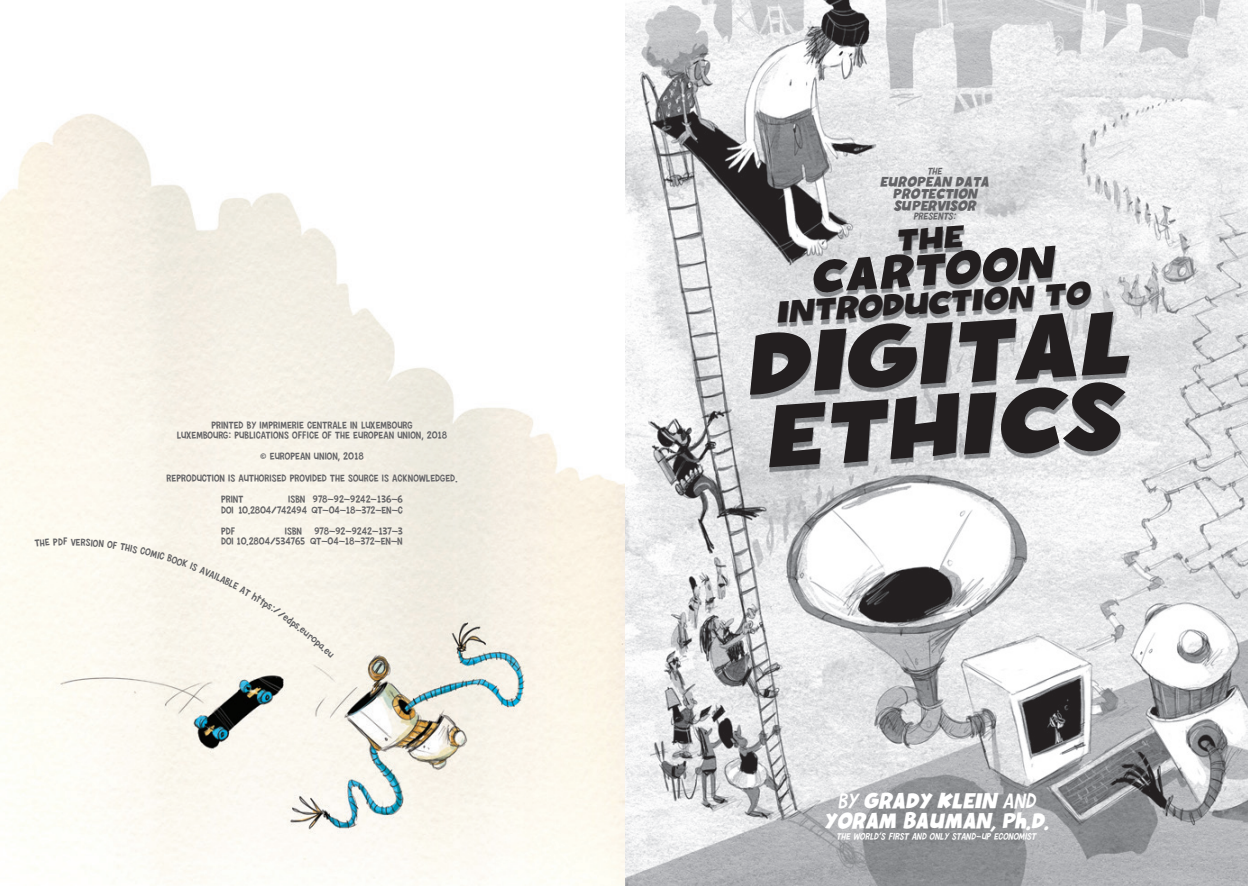
<style>
.page{position:relative;width:1248px;height:886px;background:#fff}
.page>*{position:absolute;margin:0;border:0;box-sizing:border-box;transform-origin:0 0}
.narrator-big{font:italic 700 95.12px/72.8px "Calculus";color:#231f20;scale:1.19 1}
.narrator-big-2{font:italic 700 48.12px "Calculus";color:#231f20;scale:1.19 1}
.narrator-big-3{font:italic 700 33.12px "Calculus";color:#231f20;scale:1.19 1}
.speech{font:italic 700 23.5px/20px "Calculus";color:#fff;text-align:center}
.speech-2{font:italic 700 15px/12px "Calculus";color:#636366;text-align:center}
.speech-3{font:500 11.25px/10.6px "Calculus";color:#636366;text-align:right}
.speech-4{font:italic 500 11.25px "Calculus";color:#636366}
.speech-5{font:italic 500 10.5px "Calculus";color:#fff}
.s1{font-weight:500}
.s2{font-size:21.62px}
</style>
<div class="page">
<img style="left:0;top:0;width:1247px;height:886px">
<svg style="left:895px;top:225px;width:69px;height:26px;background:#b0b2b4"></svg>
<svg style="left:35px;top:537px;width:29px;height:10px"></svg>
<div style="left:71px;top:538px;width:263px;height:120px;background:#faf7ed"></div>
<p class="speech-3" style="left:63px;top:536px;width:6px">F</p>
<p class="speech-3" style="left:211px;top:419px;width:203px">PRINTED BY IMPRIMERIE CENTRALE IN LUXEMBOURG</p>
<p class="speech-3" style="left:177px;top:430px;width:272px">LUXEMBOURG: PUBLICATIONS OFFICE OF THE EUROPEAN UNION, 2018</p>
<p class="speech-3" style="left:260px;top:451px;width:105px">© EUROPEAN UNION, 2018</p>
<p class="speech-3" style="left:167px;top:472px;width:292px">REPRODUCTION IS AUTHORISED PROVIDED THE SOURCE IS ACKNOWLEDGED.</p>
<p class="speech-3" style="left:221px;top:493px;width:24px">PRINT</p>
<p class="speech-3" style="left:221px;top:493px;width:183px">ISBN 978-92-9242-136-6<br>DOI 10.2804/742494 QT-04-18-372-EN-C</p>
<p class="speech-3" style="left:221px;top:525px;width:16px">PDF</p>
<p class="speech-3" style="left:221px;top:525px;width:183px">ISBN 978-92-9242-137-3<br>DOI 10.2804/534765 QT-04-18-372-EN-N</p>
<p class="speech-4" style="left:927px;top:164px;width:19px">THE</p>
<p class="speech-2" style="left:879px;top:176px;width:114px">EUROPEAN DATA<br>PROTECTION<br>SUPERVISOR</p>
<p class="speech-4" style="left:913px;top:209px;width:47px">PRESENTS:</p>
<p class="narrator-big-2" style="left:806px;top:250px;width:206px;rotate:-4deg">CARTOON</p>
<p class="narrator-big-3" style="left:773px;top:294px;width:266px;rotate:-4deg">INTRODUCTION TO</p>
<p class="narrator-big" style="left:739px;top:333px;width:326px;rotate:-4deg">DIGITAL<br>ETHICS</p>
<p class="speech" style="left:823px;top:791px;width:233px"><span class="s1">BY</span>GRADY KLEIN <span class="s1">AND<br></span>YORAM BAUMAN,P<span class="s2">h</span>.D.</p>
<p class="speech-5" style="left:836px;top:829px;width:204px">THEWORLD’S FIRSTAND ONLYSTAND-UP ECONOMIST</p>
</div>
